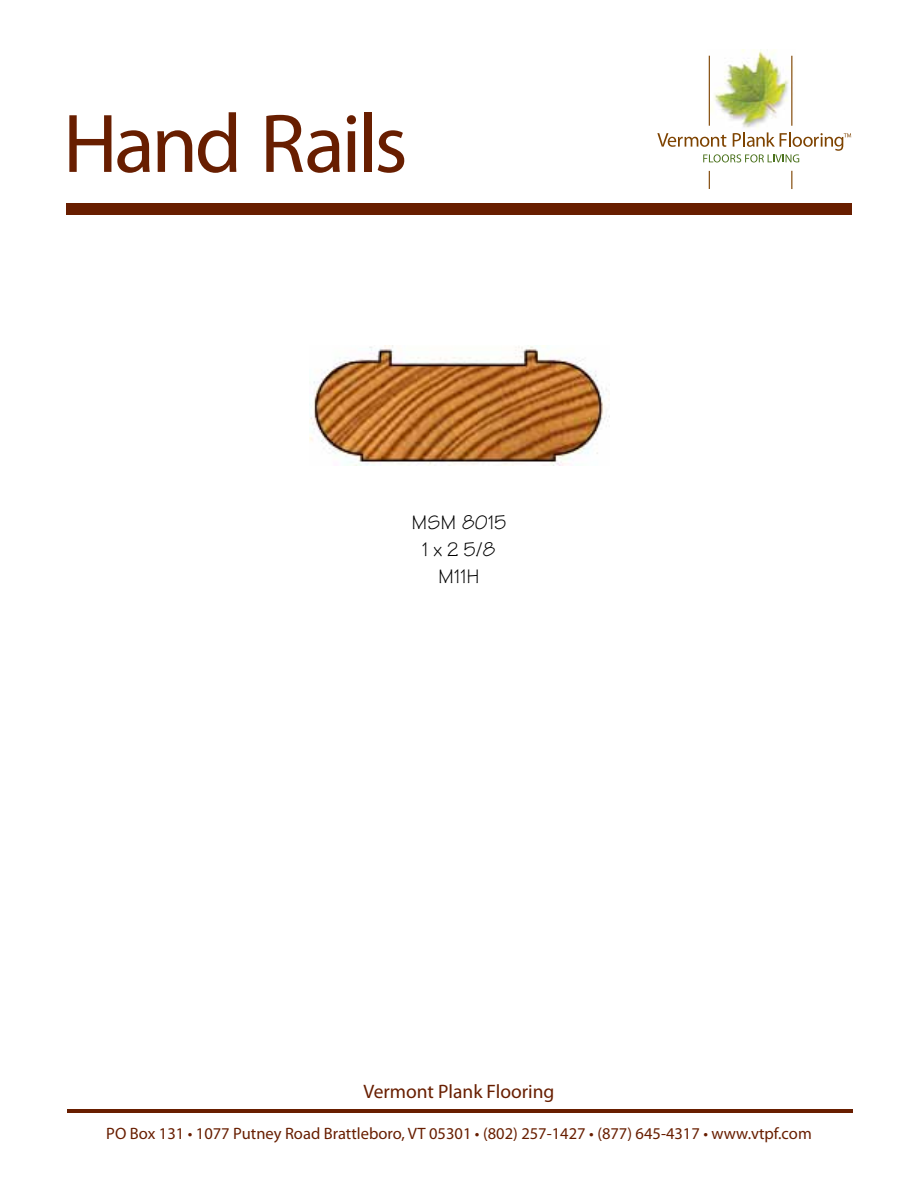
<style>
.page{position:relative;width:918px;height:1188px;background:#fff}
.page>*{position:absolute;margin:0;border:0;box-sizing:border-box;transform-origin:0 0}
.t1{font:84px "Myriad Pro";letter-spacing:-.04em;color:#681e00}
.t2{font:21px/27px "Tekton";color:#000;text-align:center}
.t3{font:19.5px "Myriad Pro";color:#681e00}
.t4{font:16.5px "Myriad Pro";color:#681e00}
</style>
<div class="page">
<img style="left:708px;top:50px;width:85px;height:78px">
<hr style="left:709px;top:56px;width:1px;height:70px;background:#7e4300">
<hr style="left:791px;top:56px;width:1px;height:70px;background:#7e4300">
<svg style="left:709px;top:171px;width:1px;height:18px"></svg>
<svg style="left:791px;top:171px;width:1px;height:18px"></svg>
<svg style="left:657px;top:132px;width:194px;height:30px"></svg>
<div style="left:66px;top:203px;width:786px;height:12px;background:#681e00"></div>
<img style="left:310px;top:346px;width:300px;height:120px">
<hr style="left:67px;top:1109px;width:785px;height:4px;background:#681e00">
<h1 class="t1" style="left:63px;top:92px;width:346px">Hand Rails</h1>
<p class="t2" style="left:412px;top:509px;width:96px">MSM 8015<br>1 x 2 5/8<br>M11H</p>
<p class="t3" style="left:363px;top:1080px;width:193px">Vermont Plank Flooring</p>
<p class="t4" style="left:106px;top:1123px;width:707px">PO Box 131 • 1077 Putney Road Brattleboro, VT 05301 • (802) 257-1427 • (877) 645-4317 • www.vtpf.com</p>
</div>
